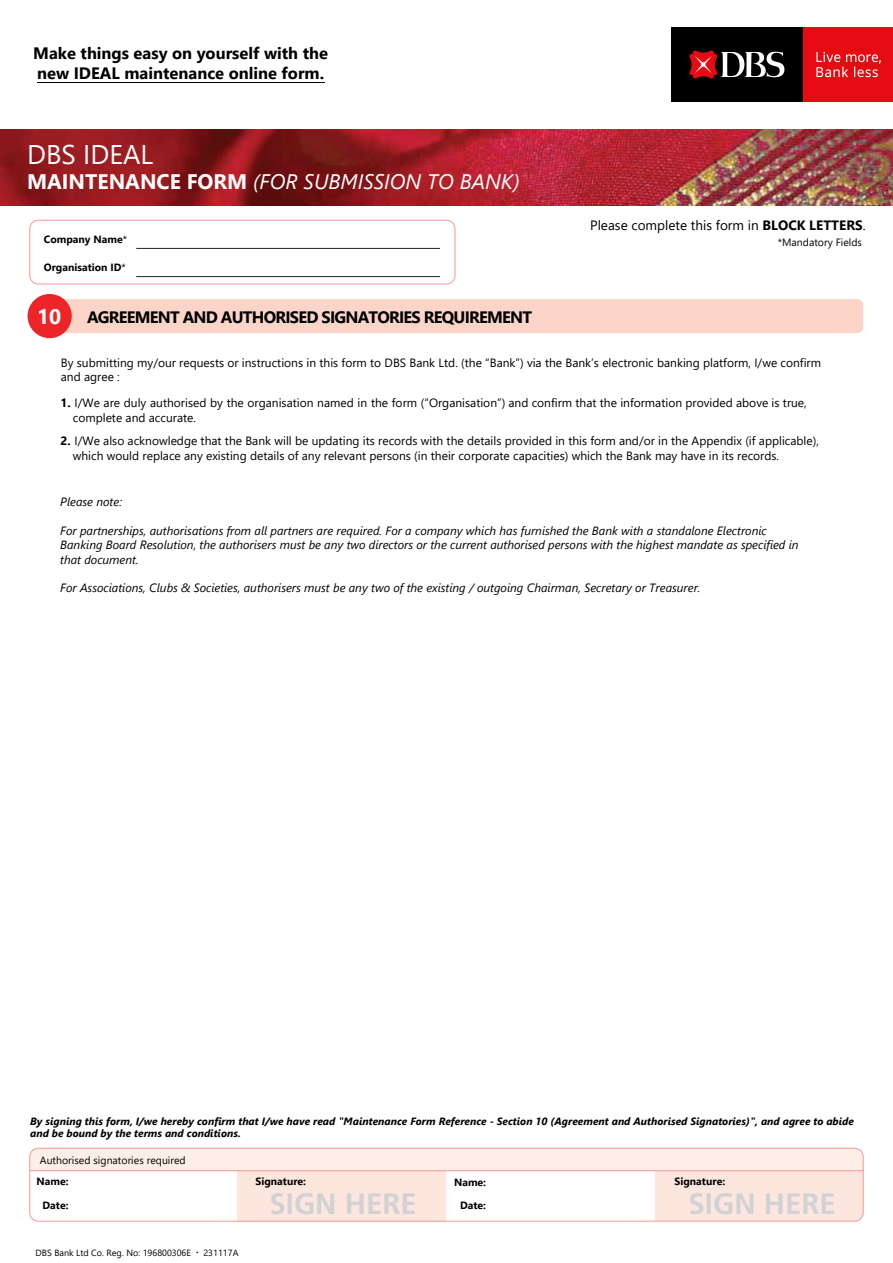
<style>
.page{position:relative;width:893px;height:1263px;background:#fff}
.page>*{position:absolute;margin:0;border:0;box-sizing:border-box;transform-origin:0 0}
.t1{font:700 29.55px "Frutiger LT Std";color:#d1d2d4}
.t2{font:27px "Segoe UI";color:#fff}
.t3{font:italic 21px "Segoe UI";color:#fff}
.t4{font:700 16.5px/19.8px "Segoe UI";color:#000}
.t5{font:700 16.5px "Segoe UI";letter-spacing:-.045em;color:#000}
.t6{font:13.5px "Segoe UI";color:#000}
.t7{font:12px/14.4px "Segoe UI";color:#000}
.t8{font:italic 12px/14.4px "Segoe UI";color:#000}
.t9{font:italic 700 10.5px/12.6px "Segoe UI";letter-spacing:.005em;color:#000}
.t10{font:700 10.5px "Segoe UI";color:#000}
.t11{font:10.5px "Segoe UI";color:#000}
.t12{font:9px "Segoe UI";color:#000}
.s1{font-weight:700;font-style:normal}
.s2{font-weight:400}
.s3{font-size:21px;color:#fff}
.s4{font-weight:700}
</style>
<div class="page">
<img style="left:0;top:129px;width:893px;height:77px">
<div style="left:53px;top:299px;width:810px;height:34px;background:#fcd5c8;border-radius:6px"></div>
<div style="left:28px;top:294px;width:44px;height:44px;background:#ed2528;border-radius:50%"></div>
<hr style="left:136px;top:248px;width:304px;height:1px;background:#231f20">
<hr style="left:136px;top:276px;width:304px;height:1px;background:#231f20">
<div style="left:29px;top:220px;width:426px;height:64px;border:1px solid #f59992;border-radius:9px"></div>
<svg style="left:30px;top:1148px;width:833px;height:73px"></svg>
<div style="left:29px;top:1148px;width:835px;height:73px;border:1px solid #f59992;border-radius:9px"></div>
<hr style="left:30px;top:1170px;width:833px;height:1px;background:#f59992">
<img style="left:672px;top:28px;width:221px;height:73px">
<hr style="left:37px;top:82px;width:287px;height:1px;background:#000">
<h3 class="t4" style="left:33px;top:42px;width:296px">Make things easy on yourself with the new IDEAL maintenance online form.</h3>
<h2 class="t2" style="left:27px;top:129px;width:128px">DBS IDEAL</h2>
<h3 class="t3" style="left:27px;top:162px;width:494px"><span class="s1">MAINTENANCE FORM</span> (FOR SUBMISSION TO BANK)</h3>
<p class="t10" style="left:44px;top:229px;width:85px">Company Name<span class="s2">*</span></p>
<p class="t10" style="left:44px;top:257px;width:84px">Organisation ID<span class="s2">*</span></p>
<h3 class="t5" style="left:37px;top:301px;width:496px"><span class="s3">10</span> AGREEMENT AND AUTHORISED SIGNATORIES REQUIREMENT</h3>
<p class="t6" style="left:590px;top:212px;width:277px">Please complete this form in <span class="s4">BLOCK LETTERS</span>.</p>
<p class="t11" style="left:778px;top:233px;width:86px">*Mandatory Fields</p>
<p class="t7" style="left:61px;top:355px;width:762px">By submitting my/our requests or instructions in this form to DBS Bank Ltd. (the “Bank”) via the Bank’s electronic banking platform, I/we confirm and agree :</p>
<p class="t7" style="left:73px;top:395px;width:735px;text-indent:-12px"><span class="s4">1.</span> I/We are duly authorised by the organisation named in the form (“Organisation”) and confirm that the information provided above is true, complete and accurate.</p>
<p class="t7" style="left:73px;top:432px;width:748px;line-height:14.9px;text-indent:-12px"><span class="s4">2.</span> I/We also acknowledge that the Bank will be updating its records with the details provided in this form and/or in the Appendix (if applicable), which would replace any existing details of any relevant persons (in their corporate capacities) which the Bank may have in its records.</p>
<p class="t8" style="left:60px;top:493px;width:63px">Please note:</p>
<p class="t8" style="left:60px;top:521px;width:740px">For partnerships, authorisations from all partners are required. For a company which has furnished the Bank with a standalone Electronic<br>Banking Board Resolution, the authorisers must be any two directors or the current authorised persons with the highest mandate as specified in that document.</p>
<p class="t8" style="left:60px;top:579px;width:642px">For Associations, Clubs &amp; Societies, authorisers must be any two of the existing / outgoing Chairman, Secretary or Treasurer.</p>
<p class="t9" style="left:30px;top:1113px;width:825px">By signing this form, I/we hereby confirm that I/we have read "Maintenance Form Reference - Section 10 (Agreement and Authorised Signatories)", and agree to abide and be bound by the terms and conditions.</p>
<p class="t11" style="left:40px;top:1150px;width:147px">Authorised signatories required</p>
<p class="t10" style="left:37px;top:1171px;width:34px">Name:</p>
<p class="t10" style="left:43px;top:1195px;width:27px">Date:</p>
<p class="t10" style="left:256px;top:1171px;width:52px">Signature:</p>
<p class="t10" style="left:454px;top:1172px;width:34px">Name:</p>
<p class="t10" style="left:460px;top:1195px;width:28px">Date:</p>
<p class="t10" style="left:675px;top:1171px;width:52px">Signature:</p>
<h1 class="t1" style="left:269px;top:1186px;width:149px">SIGN HERE</h1>
<h1 class="t1" style="left:688px;top:1186px;width:149px">SIGN HERE</h1>
<p class="t12" style="left:35px;top:1244px;width:205px">DBS Bank Ltd Co. Reg. No: 196800306E <sup>.</sup> 231117A</p>
</div>
